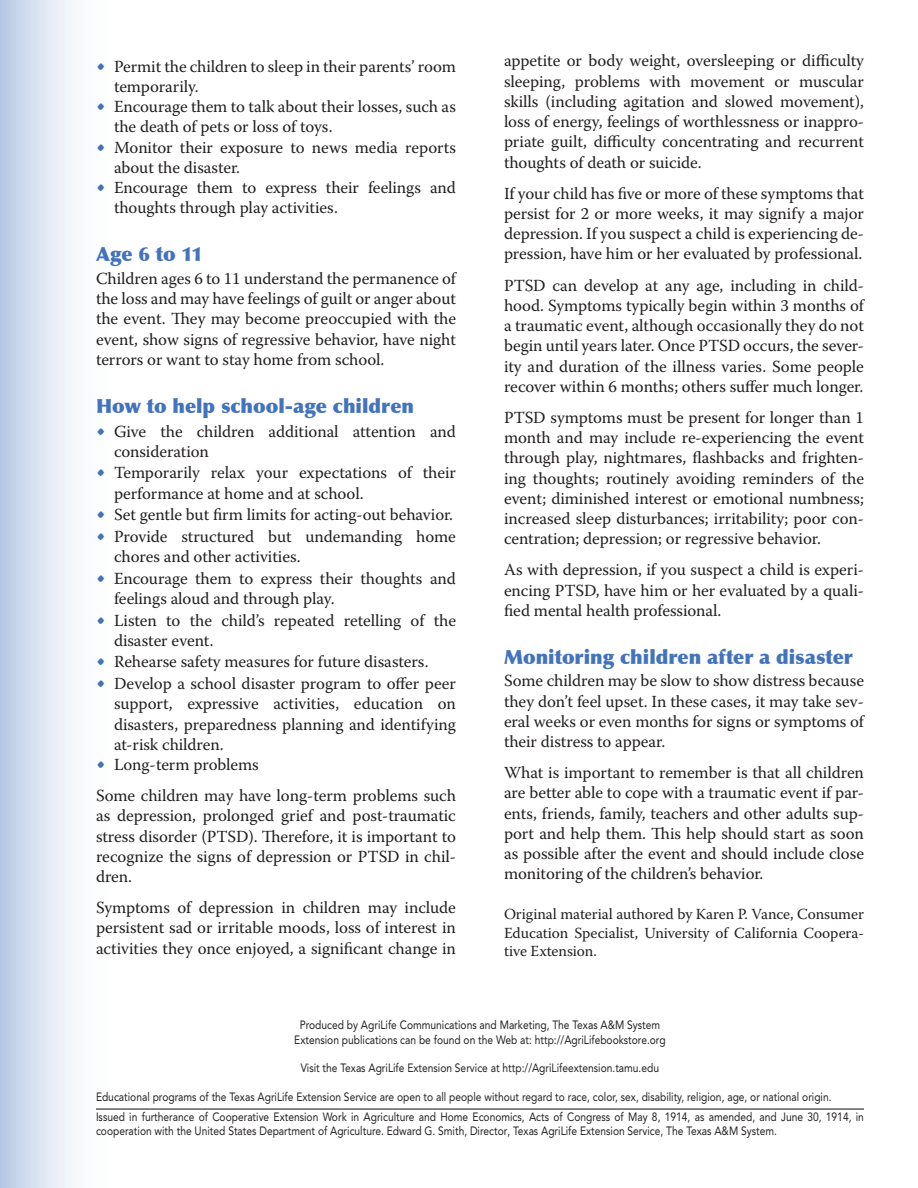
<style>
.page{position:relative;width:918px;height:1188px;background:#fff}
.page>*{position:absolute;margin:0;border:0;box-sizing:border-box;transform-origin:0 0}
.heading1{font:900 19.5px "Optima";color:#4373bc}
.body{font:16.8px/20.2px "Warnock Pro";letter-spacing:-.005em;color:#231f20;text-align:justify}
.tabs{font:16.8px/20.2px "Warnock Pro";letter-spacing:-.005em;color:#231f20}
.body-2{font:15.3px/18.5px "Warnock Pro";letter-spacing:-.005em;color:#231f20;text-align:justify}
.Statement{font:12px/14.4px "Avenir";color:#231f20;scale:.85 1}
.s1{font-size:24px;color:#4373bc}
</style>
<div class="page">
<div style="left:0;top:0;width:122px;height:1188px;background:linear-gradient(to right,#c1d0e8,#fff)"></div>
<hr style="left:96px;top:1109px;width:768px;height:1px;background:#231f20">
<p class="tabs" style="left:114px;top:56px;width:343px;text-indent:-18px"><span class="s1">•</span> Permit the children to sleep in their parents’ room temporarily.</p>
<p class="tabs" style="left:114px;top:96px;width:343px;text-indent:-18px"><span class="s1">•</span> Encourage them to talk about their losses, such as the death of pets or loss of toys.</p>
<p class="tabs" style="left:114px;top:137px;width:343px;text-indent:-18px"><span class="s1">•</span> Monitor their exposure to news media reports about the disaster.</p>
<p class="tabs" style="left:114px;top:177px;width:344px;text-indent:-18px"><span class="s1">•</span> Encourage them to express their feelings and thoughts through play activities.</p>
<p class="heading1" style="left:96px;top:243px;width:109px">Age 6 to 11</p>
<p class="body" style="left:96px;top:268px;width:362px">Children ages 6 to 11 understand the permanence of the loss and may have feelings of guilt or anger about the event. They may become preoccupied with the event, show signs of regressive behavior, have night terrors or want to stay home from school.</p>
<p class="heading1" style="left:96px;top:394px;width:320px">How to help school-age children</p>
<p class="tabs" style="left:114px;top:421px;width:344px;text-indent:-18px"><span class="s1">•</span> Give the children additional attention and consideration</p>
<p class="tabs" style="left:114px;top:462px;width:343px;text-indent:-18px"><span class="s1">•</span> Temporarily relax your expectations of their performance at home and at school.</p>
<p class="tabs" style="left:96px;top:504px;width:359px"><span class="s1">•</span> Set gentle but firm limits for acting-out behavior.</p>
<p class="tabs" style="left:114px;top:526px;width:343px;text-indent:-18px"><span class="s1">•</span> Provide structured but undemanding home chores and other activities.</p>
<p class="tabs" style="left:114px;top:568px;width:344px;text-indent:-18px"><span class="s1">•</span> Encourage them to express their thoughts and feelings aloud and through play.</p>
<p class="tabs" style="left:114px;top:610px;width:344px;text-indent:-18px"><span class="s1">•</span> Listen to the child’s repeated retelling of the disaster event.</p>
<p class="tabs" style="left:96px;top:651px;width:334px"><span class="s1">•</span> Rehearse safety measures for future disasters.</p>
<p class="tabs" style="left:114px;top:673px;width:344px;text-align:justify;text-indent:-18px"><span class="s1">•</span> Develop a school disaster program to offer peer support, expressive activities, education on disasters, preparedness planning and identifying at-risk children.</p>
<p class="tabs" style="left:96px;top:754px;width:164px"><span class="s1">•</span> Long-term problems</p>
<p class="body" style="left:96px;top:785px;width:362px">Some children may have long-term problems such as depression, prolonged grief and post-traumatic stress disorder (PTSD). Therefore, it is important to recognize the signs of depression or PTSD in chil&shy;dren.</p>
<p class="body" style="left:96px;top:897px;width:362px">Symptoms of depression in children may include persistent sad or irritable moods, loss of interest in activities they once enjoyed, a significant change in</p>
<p class="body" style="left:504px;top:50px;width:362px">appetite or body weight, oversleeping or difficulty sleeping, problems with movement or muscular skills (including agitation and slowed movement), loss of energy, feelings of worthlessness or inappro&shy;priate guilt, difficulty concentrating and recurrent thoughts of death or suicide.</p>
<p class="body" style="left:504px;top:183px;width:362px">If your child has five or more of these symptoms that persist for 2 or more weeks, it may signify a major depression. If you suspect a child is experiencing de&shy;pression, have him or her evaluated by professional.</p>
<p class="body" style="left:504px;top:275px;width:362px">PTSD can develop at any age, including in child&shy;hood. Symptoms typically begin within 3 months of a traumatic event, although occasionally they do not begin until years later. Once PTSD occurs, the sever&shy;ity and duration of the illness varies. Some people recover within 6 months; others suffer much longer.</p>
<p class="body" style="left:504px;top:407px;width:362px">PTSD symptoms must be present for longer than 1 month and may include re-experiencing the event through play, nightmares, flashbacks and frighten&shy;ing thoughts; routinely avoiding reminders of the event; diminished interest or emotional numbness; increased sleep disturbances; irritability; poor con&shy;centration; depression; or regressive behavior.</p>
<p class="body" style="left:504px;top:559px;width:362px">As with depression, if you suspect a child is experi&shy;encing PTSD, have him or her evaluated by a quali&shy;fied mental health professional.</p>
<p class="heading1" style="left:504px;top:645px;width:350px">Monitoring children after a disaster</p>
<p class="body" style="left:504px;top:670px;width:362px">Some children may be slow to show distress because they don’t feel upset. In these cases, it may take sev&shy;eral weeks or even months for signs or symptoms of their distress to appear.</p>
<p class="body" style="left:504px;top:762px;width:362px">What is important to remember is that all children are better able to cope with a traumatic event if par&shy;ents, friends, family, teachers and other adults sup&shy;port and help them. This help should start as soon as possible after the event and should include close monitoring of the children’s behavior.</p>
<p class="body-2" style="left:504px;top:905px;width:362px">Original material authored by Karen P. Vance, Consumer Education Specialist, University of California Coopera&shy;tive Extension.</p>
<p class="Statement" style="left:300px;top:1018px;width:426px">Produced by AgriLife Communications and Marketing, The Texas A&amp;M System</p>
<p class="Statement" style="left:294px;top:1032px;width:438px">Extension publications can be found on the Web at: http://AgriLifebookstore.org</p>
<p class="Statement" style="left:301px;top:1061px;width:423px">Visit the Texas AgriLife Extension Service at http://AgriLifeextension.tamu.edu</p>
<p class="Statement" style="left:96px;top:1090px;width:867px">Educational programs of the Texas AgriLife Extension Service are open to all people without regard to race, color, sex, disability, religion, age, or national origin.</p>
<p class="Statement" style="left:96px;top:1110px;width:905px">Issued in furtherance of Cooperative Extension Work in Agriculture and Home Economics, Acts of Congress of May 8, 1914, as amended, and June 30, 1914, in cooperation with the United States Department of Agriculture. Edward G. Smith, Director, Texas AgriLife Extension Service, The Texas A&amp;M System.</p>
</div>
